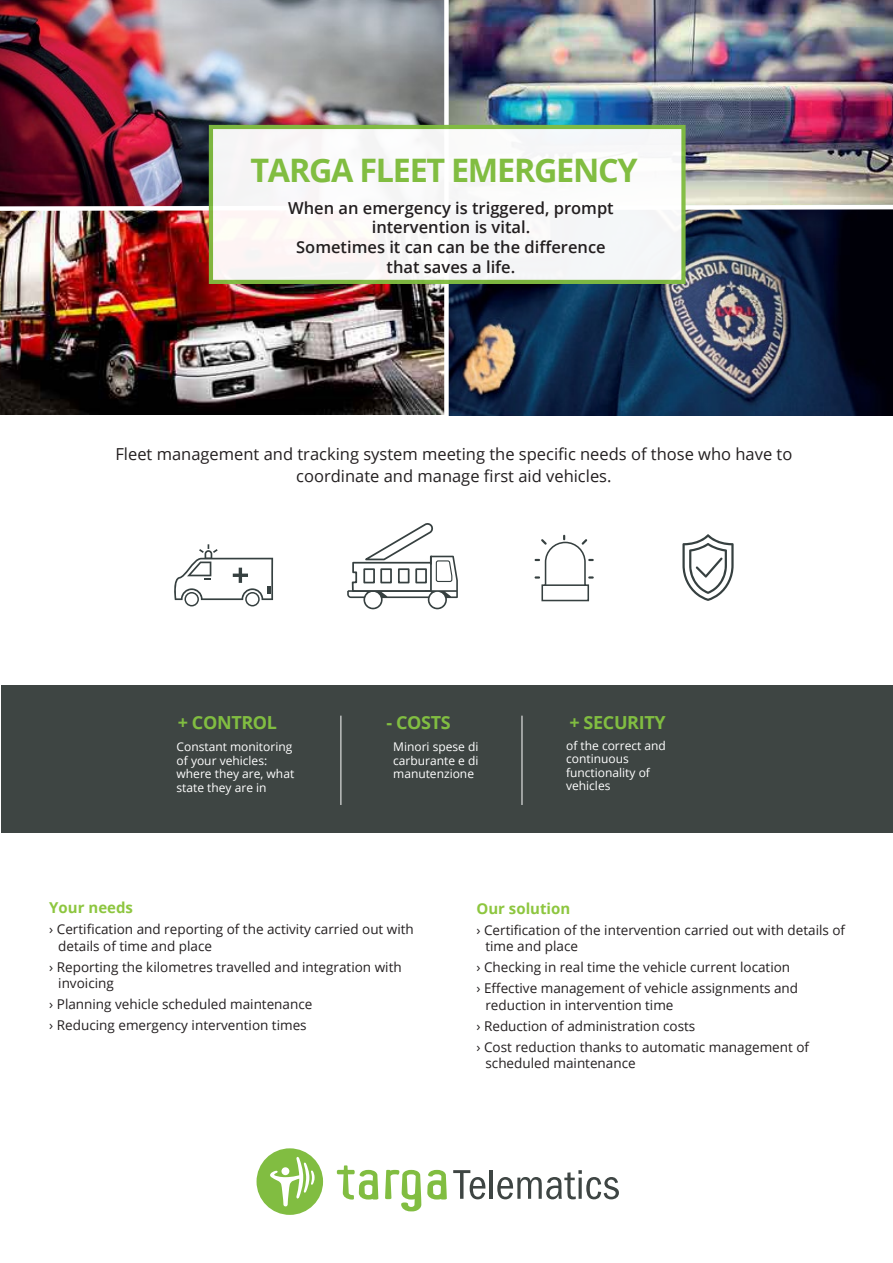
<style>
.page{position:relative;width:893px;height:1263px;background:#fff}
.page>*{position:absolute;margin:0;border:0;box-sizing:border-box;transform-origin:0 0}
.t1{font:700 32.4px "Open Sans";letter-spacing:-.04em;color:#81bd41}
.t2{font:700 18px "Open Sans";letter-spacing:-.02em;color:#81bd41}
.t3{font:16.5px/22.5px "Open Sans";color:#231f20;text-align:center}
.t4{font:600 16.5px/19.8px "Open Sans";color:#231f20;text-align:center}
.t5{font:700 15px "Open Sans";color:#8dc63f}
.t6{font:13.5px/21px "Open Sans";color:#231f20}
.t7{font:12px/13.5px "Open Sans";color:#fff}
</style>
<div class="page">
<img style="left:0;top:213px;width:444px;height:201px">
<img style="left:449px;top:0;width:444px;height:416px">
<img style="left:0;top:1px;width:444px;height:202px">
<img style="left:0;top:203px;width:893px;height:10px">
<svg style="left:453px;top:1170px;width:32px;height:29px"></svg>
<hr style="left:490px;top:1170px;width:3px;height:29px;background:#3e4543">
<svg style="left:497px;top:1170px;width:122px;height:29px"></svg>
<svg style="left:337px;top:1165px;width:110px;height:46px"></svg>
<svg style="left:257px;top:1148px;width:66px;height:67px"></svg>
<div style="left:1px;top:685px;width:892px;height:147px;background:#3e4543"></div>
<hr style="left:341px;top:716px;width:1px;height:89px;background:#fff">
<hr style="left:522px;top:716px;width:1px;height:89px;background:#fff">
<div style="left:209px;top:125px;width:477px;height:159px;background:#f9f7f8;border:4px solid #81bd41"></div>
<svg style="left:174px;top:544px;width:99px;height:62px"></svg>
<svg style="left:682px;top:534px;width:52px;height:67px"></svg>
<svg style="left:535px;top:535px;width:59px;height:67px"></svg>
<hr style="left:546px;top:584px;width:39px;height:2px;background:#364040">
<svg style="left:347px;top:523px;width:111px;height:87px"></svg>
<h1 class="t1" style="left:251px;top:148px;width:389px">TARGA FLEET EMERGENCY</h1>
<p class="t4" style="left:288px;top:197px;width:327px">When an emergency is triggered, prompt intervention is vital.<br>Sometimes it can can be the difference that saves a life.</p>
<p class="t3" style="left:115px;top:442px;width:678px">Fleet management and tracking system meeting the specific needs of those who have to coordinate and manage first aid vehicles.</p>
<h2 class="t2" style="left:178px;top:710px;width:101px">+ CONTROL</h2>
<h2 class="t2" style="left:569px;top:710px;width:98px">+ SECURITY</h2>
<p class="t7" style="left:566px;top:738px;width:101px">of the correct and continuous functionality of vehicles</p>
<h2 class="t2" style="left:386px;top:710px;width:66px">- COSTS</h2>
<p class="t7" style="left:177px;top:740px;width:119px">Constant monitoring of your vehicles: where they are, what state they are in</p>
<p class="t7" style="left:393px;top:740px;width:87px;text-align:justify">Minori spese di carburante e di manutenzione</p>
<p class="t5" style="left:49px;top:897px;width:85px">Your needs</p>
<p class="t6" style="left:58px;top:920px;width:357px;line-height:16.5px;text-indent:-9px">› Certification and reporting of the activity carried out with details of time and place</p>
<p class="t6" style="left:58px;top:958px;width:345px;line-height:16.5px;text-indent:-9px">› Reporting the kilometres travelled and integration with invoicing</p>
<p class="t6" style="left:49px;top:993px;width:265px">› Planning vehicle scheduled maintenance › Reducing emergency intervention times</p>
<p class="t5" style="left:476px;top:897px;width:95px">Our solution</p>
<p class="t6" style="left:485px;top:921px;width:361px;line-height:16.5px;text-indent:-9px">› Certification of the intervention carried out with details of time and place</p>
<p class="t6" style="left:476px;top:956px;width:323px">› Checking in real time the vehicle current location<br>› Effective management of vehicle assignments and</p>
<p class="t6" style="left:476px;top:994px;width:334px;text-indent:9px">reduction in intervention time<br>› Reduction of administration costs<br>› Cost reduction thanks to automatic management of</p>
<p class="t6" style="left:485px;top:1052px;width:152px">scheduled maintenance</p>
</div>
